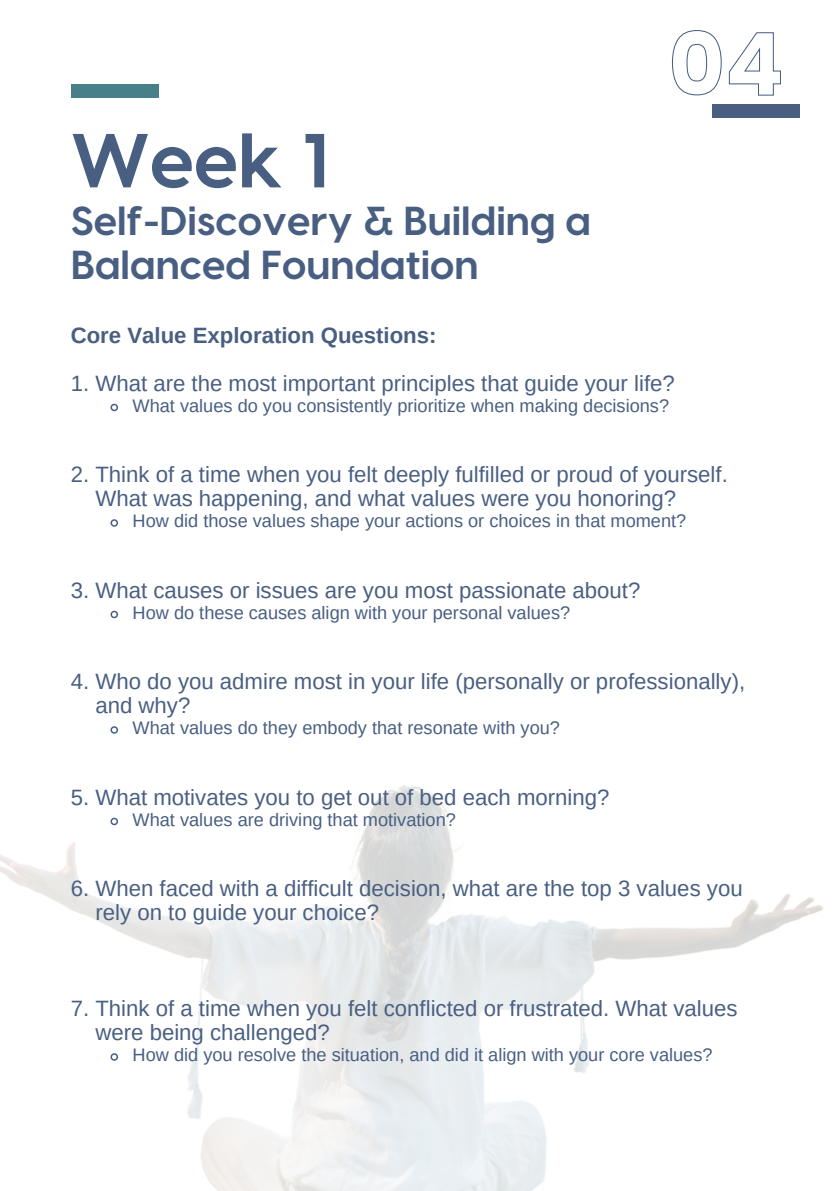
<style>
.page{position:relative;width:839px;height:1191px;background:#fff}
.page>*{position:absolute;margin:0;border:0;box-sizing:border-box;transform-origin:0 0}
.t1{font:700 76.4px "Visby CF";color:#495f82}
.t2{font:700 40.4px/43.6px "Visby CF";color:#495f82}
.t3{font:22.2px/24px "Arimo";color:#495f82}
.t4{font:700 22.2px "Arimo";color:#495f82}
.t5{font:18.2px "Arimo";color:#495f82}
</style>
<div class="page">
<div style="left:71px;top:84px;width:87px;height:13px;background:#478089"></div>
<div style="left:711px;top:104px;width:88px;height:13px;background:#495f82"></div>
<img style="left:0;top:785px;width:823px;height:406px">
<svg style="left:110px;top:403px;width:8px;height:9px"></svg>
<svg style="left:110px;top:519px;width:8px;height:8px"></svg>
<svg style="left:110px;top:610px;width:8px;height:9px"></svg>
<svg style="left:110px;top:726px;width:8px;height:8px"></svg>
<svg style="left:109px;top:817px;width:10px;height:9px"></svg>
<svg style="left:109px;top:1052px;width:10px;height:10px"></svg>
<svg style="left:672px;top:30px;width:109px;height:66px"></svg>
<p class="t1" style="left:71px;top:110px;width:260px">Week 1</p>
<p class="t2" style="left:71px;top:197px;width:521px">Self-Discovery &amp; Building a<br>Balanced Foundation</p>
<h1 class="t4" style="left:71px;top:323px;width:367px">Core Value Exploration Questions:</h1>
<h2 class="t3" style="left:71px;top:371px;width:605px">1. What are the most important principles that guide your life?</h2>
<p class="t5" style="left:133px;top:396px;width:538px">What values do you consistently prioritize when making decisions?</p>
<p class="t3" style="left:95px;top:463px;width:634px;text-indent:-25px">2. Think of a time when you felt deeply fulfilled or proud of yourself.<br>What was happening, and what values were you honoring?</p>
<h3 class="t5" style="left:133px;top:511px;width:555px">How did those values shape your actions or choices in that moment?</h3>
<p class="t3" style="left:71px;top:578px;width:571px">3. What causes or issues are you most passionate about?</p>
<h3 class="t5" style="left:133px;top:603px;width:439px">How do these causes align with your personal values?</h3>
<p class="t3" style="left:95px;top:670px;width:651px;text-indent:-25px">4. Who do you admire most in your life (personally or professionally), and why?</p>
<h3 class="t5" style="left:133px;top:718px;width:429px">What values do they embody that resonate with you?</h3>
<p class="t3" style="left:71px;top:785px;width:540px">5. What motivates you to get out of bed each morning?</p>
<h3 class="t5" style="left:133px;top:810px;width:325px">What values are driving that motivation?</h3>
<p class="t3" style="left:95px;top:877px;width:648px;text-indent:-25px">6. When faced with a difficult decision, what are the top 3 values you rely on to guide your choice?</p>
<h3 class="t3" style="left:95px;top:997px;width:643px;text-indent:-25px">7. Think of a time when you felt conflicted or frustrated. What values were being challenged?</h3>
<h3 class="t5" style="left:133px;top:1045px;width:581px">How did you resolve the situation, and did it align with your core values?</h3>
</div>
